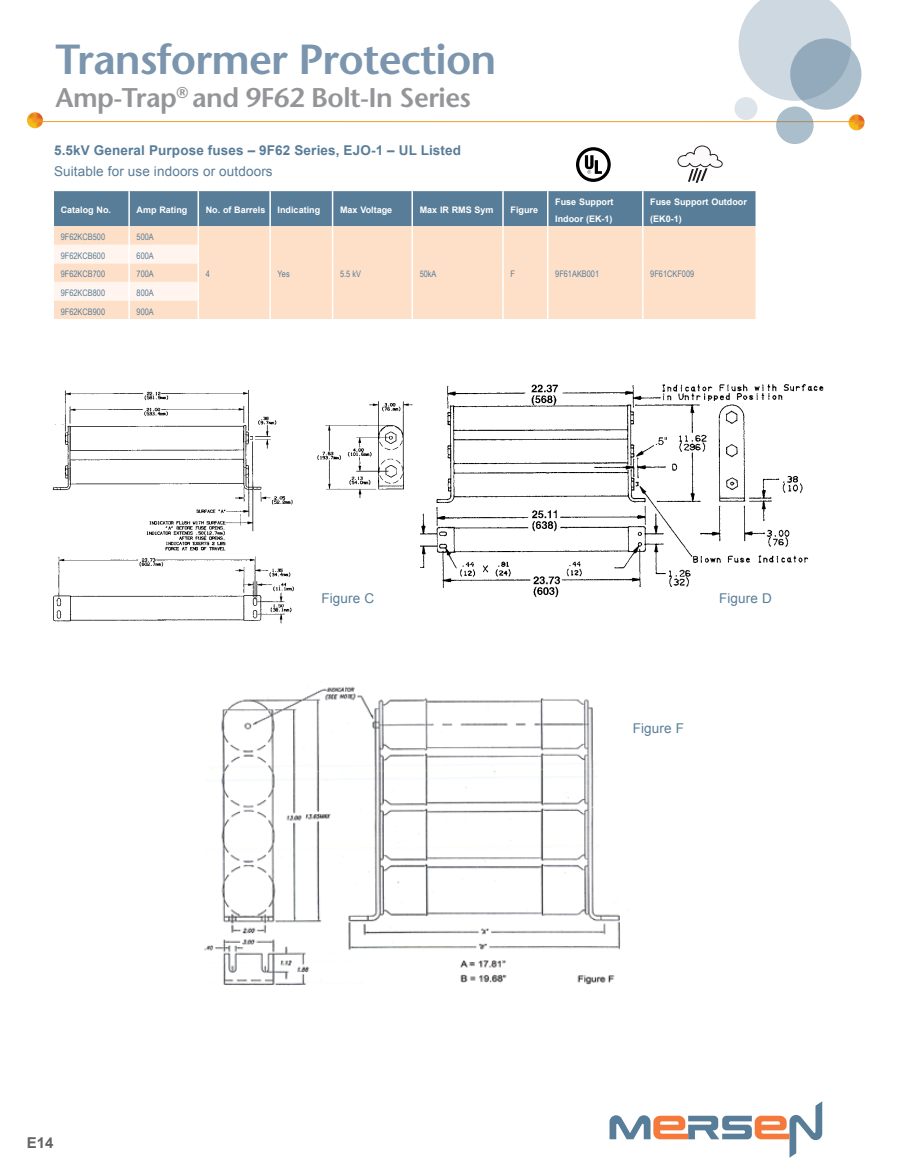
<style>
.page{position:relative;width:905px;height:1175px;background:#fff}
.page>*{position:absolute;margin:0;border:0;box-sizing:border-box;transform-origin:0 0}
.t1{font:600 42px "Stone Sans Std";letter-spacing:-.02em;color:#7a95ad}
.t2{font:600 27px "Stone Sans Std";letter-spacing:-.02em;color:#939598}
.t3{font:700 15px "Arial";color:#636466}
.t4{font:13.5px "Arial";letter-spacing:.01em;color:#587d98}
.t5{font:700 13.5px "Arial";letter-spacing:.01em;color:#587d98}
.t6{font:700 9px/16.5px "Arial";color:#fff}
.t7{font:9px "Arial Narrow";color:#587d98}
</style>
<div class="page">
<svg style="left:848px;top:114px;width:16px;height:16px"></svg>
<hr style="left:35px;top:121px;width:818px;height:1px;background:#ee9321">
<svg style="left:27px;top:112px;width:16px;height:16px"></svg>
<svg style="left:738px;top:0;width:113px;height:101px"></svg>
<svg style="left:790px;top:38px;width:71px;height:72px;background:#9bb1c1"></svg>
<svg style="left:776px;top:106px;width:37px;height:38px"></svg>
<div style="left:734px;top:97px;width:23px;height:23px;background:#dee5ea;border-radius:50%"></div>
<svg style="left:609px;top:1101px;width:213px;height:56px"></svg>
<svg style="left:54px;top:191px;width:701px;height:128px;background:#d1c7be"></svg>
<hr style="left:128px;top:191px;width:2px;height:35px;background:#fff">
<hr style="left:197px;top:191px;width:2px;height:35px;background:#fff">
<hr style="left:269px;top:191px;width:2px;height:35px;background:#fff">
<hr style="left:332px;top:191px;width:1px;height:35px;background:#fff">
<hr style="left:411px;top:191px;width:2px;height:35px;background:#fff">
<hr style="left:502px;top:191px;width:1px;height:35px;background:#fff">
<hr style="left:547px;top:191px;width:1px;height:35px;background:#fff">
<hr style="left:642px;top:191px;width:1px;height:35px;background:#fff">
<svg style="left:576px;top:147px;width:34px;height:35px"></svg>
<img style="left:52px;top:390px;width:361px;height:234px">
<img style="left:420px;top:384px;width:403px;height:214px">
<svg style="left:677px;top:146px;width:45px;height:36px"></svg>
<img style="left:204px;top:686px;width:417px;height:300px">
<h1 class="t1" style="left:56px;top:34px;width:442px">Transformer Protection</h1>
<h2 class="t2" style="left:56px;top:81px;width:417px">Amp-Trap<sup>®</sup> and 9F62 Bolt-In Series</h2>
<h3 class="t5" style="left:54px;top:142px;width:408px">5.5kV General Purpose fuses – 9F62 Series, EJO-1 – UL Listed</h3>
<h3 class="t4" style="left:54px;top:163px;width:220px">Suitable for use indoors or outdoors</h3>
<p class="t6" style="left:61px;top:202px;width:52px">Catalog No.</p>
<p class="t6" style="left:137px;top:202px;width:52px">Amp Rating</p>
<p class="t6" style="left:206px;top:202px;width:61px">No. of Barrels</p>
<p class="t6" style="left:277px;top:202px;width:44px">Indicating</p>
<p class="t6" style="left:340px;top:202px;width:54px">Max Voltage</p>
<p class="t6" style="left:420px;top:202px;width:75px">Max IR RMS Sym</p>
<p class="t6" style="left:510px;top:202px;width:29px">Figure</p>
<p class="t6" style="left:555px;top:194px;width:60px">Fuse Support<br>Indoor (EK-1)</p>
<p class="t6" style="left:650px;top:194px;width:98px">Fuse Support Outdoor (EK0-1)</p>
<p class="t7" style="left:61px;top:230px;width:46px">9F62KCB500</p>
<p class="t7" style="left:137px;top:230px;width:19px">500A</p>
<p class="t7" style="left:206px;top:267px;width:6px">4</p>
<p class="t7" style="left:277px;top:267px;width:14px">Yes</p>
<p class="t7" style="left:340px;top:267px;width:23px">5.5 kV</p>
<p class="t7" style="left:420px;top:267px;width:18px">50kA</p>
<p class="t7" style="left:510px;top:267px;width:6px">F</p>
<p class="t7" style="left:555px;top:267px;width:45px">9F61AKB001</p>
<p class="t7" style="left:650px;top:267px;width:45px">9F61CKF009</p>
<p class="t7" style="left:61px;top:249px;width:46px">9F62KCB600</p>
<p class="t7" style="left:137px;top:249px;width:19px">600A</p>
<p class="t7" style="left:61px;top:267px;width:46px">9F62KCB700</p>
<p class="t7" style="left:137px;top:267px;width:19px">700A</p>
<p class="t7" style="left:61px;top:286px;width:46px">9F62KCB800</p>
<p class="t7" style="left:137px;top:286px;width:19px">800A</p>
<p class="t7" style="left:61px;top:305px;width:46px">9F62KCB900</p>
<p class="t7" style="left:137px;top:305px;width:19px">900A</p>
<h3 class="t4" style="left:321px;top:589px;width:54px">Figure C</h3>
<h3 class="t4" style="left:719px;top:590px;width:54px">Figure D</h3>
<h3 class="t3" style="left:27px;top:1132px;width:28px">E14</h3>
<h3 class="t4" style="left:632px;top:719px;width:53px">Figure F</h3>
</div>
